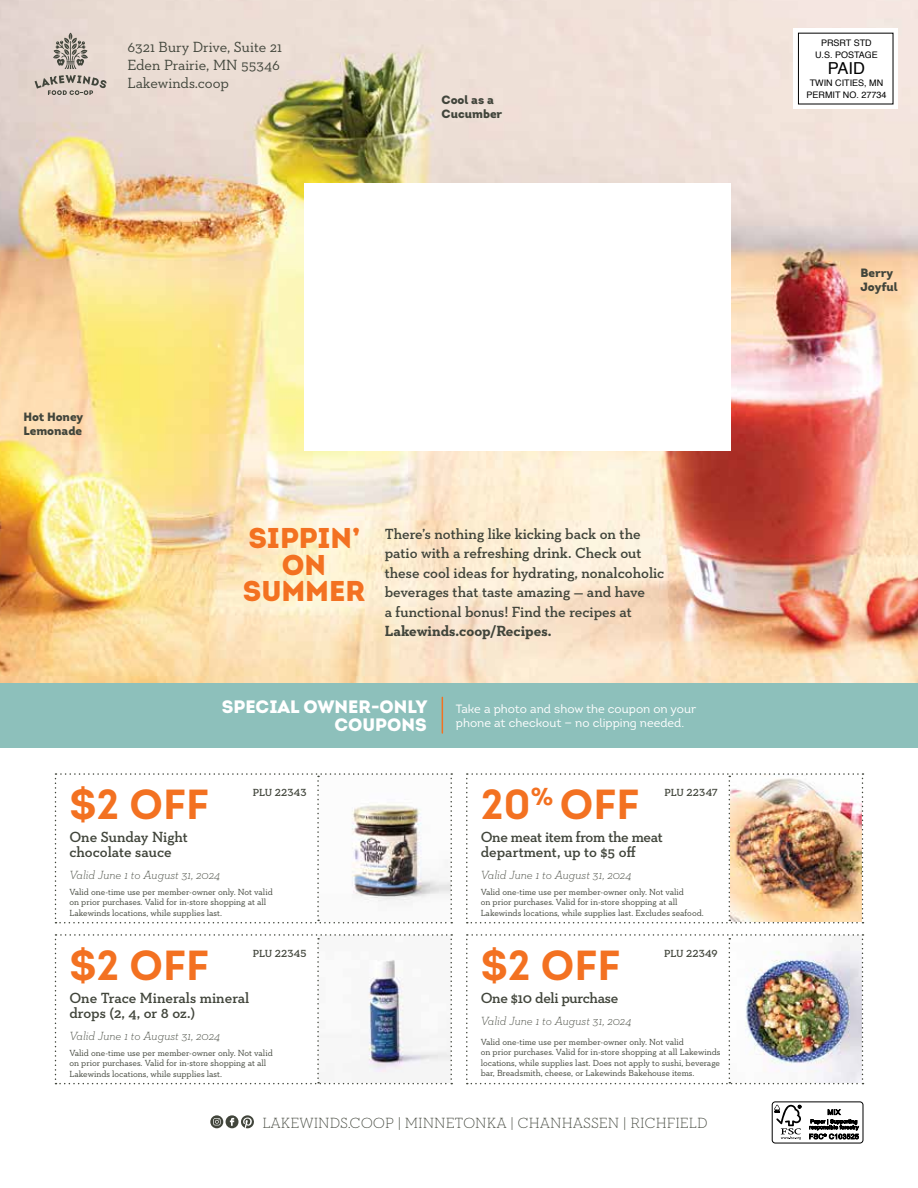
<style>
.page{position:relative;width:918px;height:1188px;background:#fff}
.page>*{position:absolute;margin:0;border:0;box-sizing:border-box;transform-origin:0 0}
.t1{font:700 42px "Intro";color:#f37121}
.t2{font:900 28.65px/26.4px "Intro";letter-spacing:-.005em;color:#f37121;text-align:center}
.t3{font:18px/18.6px "Intro Black Caps";color:#fff;text-align:right}
.t4{font:16.5px "Helvetica";color:#000}
.t5{font:600 15px/19.5px "Neutraface Slab Text";letter-spacing:-.005em;color:#41453b}
.t6{font:15px/18px "Neutraface Slab Text";color:#41453b}
.t7{font:300 15px "Neutraface Slab Text";color:#41453b}
.t8{font:700 15px "Neutraface Slab Text";color:#41453b}
.t9{font:600 15px "Neutraface Slab Text";letter-spacing:-.025em;color:#41453b}
.t10{font:italic 300 12px "Neutraface Slab Text";color:#41453b}
.t11{font:12px/14.1px "Intro";color:#fff}
.t12{font:900 12px/14.4px "Intro";color:#41453b}
.t13{font:600 10.5px "Neutraface Slab Text";color:#41453b}
.t14{font:9px/10.5px "Neutraface Slab Text";letter-spacing:-.005em;color:#41453b}
.t15{font:9px/12px "Helvetica";color:#000;text-align:center}
</style>
<div class="page">
<img style="left:0;top:0;width:918px;height:683px">
<div style="left:0;top:683px;width:918px;height:65px;background:#8dc0bb"></div>
<div style="left:794px;top:29px;width:104px;height:80px;background:#fff"></div>
<hr style="left:442px;top:697px;width:1px;height:36px;background:#f37121">
<svg style="left:210px;top:1115px;width:44px;height:13px"></svg>
<svg style="left:35px;top:75px;width:72px;height:20px"></svg>
<svg style="left:53px;top:33px;width:35px;height:36px"></svg>
<div style="left:772px;top:1102px;width:91px;height:41px;border:1px solid #000;border-radius:3px"></div>
<svg style="left:774px;top:1105px;width:27px;height:35px"></svg>
<svg style="left:809px;top:1109px;width:50px;height:30px"></svg>
<img style="left:466px;top:773px;width:398px;height:150px">
<div style="left:304px;top:184px;width:427px;height:267px;background:#fff"></div>
<svg style="left:55px;top:934px;width:397px;height:150px"></svg>
<img style="left:466px;top:934px;width:398px;height:150px">
<svg style="left:55px;top:773px;width:397px;height:150px"></svg>
<h3 class="t6" style="left:127px;top:37px;width:156px">6321 Bury Drive, Suite 21<br>Eden Prairie, MN 55346<br>Lakewinds.coop</h3>
<p class="t15" style="left:815px;top:37px;width:64px">PRSRT STD<br>U.S. POSTAGE</p>
<h3 class="t4" style="left:828px;top:56px;width:39px">PAID</h3>
<p class="t15" style="left:807px;top:78px;width:81px">TWIN CITIES, MN<br>PERMIT NO. 27734</p>
<h3 class="t12" style="left:442px;top:92px;width:62px">Cool as a<br>Cucumber</h3>
<h3 class="t12" style="left:23px;top:409px;width:61px">Hot Honey<br>Lemonade</h3>
<h2 class="t2" style="left:243px;top:525px;width:124px">SIPPIN’<br>ON<br>SUMMER</h2>
<h3 class="t5" style="left:385px;top:524px;width:281px">There’s nothing like kicking back on the patio with a refreshing drink. Check out these cool ideas for hydrating, nonalcoholic beverages that taste amazing — and have<br>a functional bonus! Find the recipes at</h3>
<h3 class="t8" style="left:385px;top:622px;width:168px">Lakewinds.coop/Recipes.</h3>
<h3 class="t3" style="left:222px;top:697px;width:207px">SPECIAL OWNER-ONLY<br>COUPONS</h3>
<h3 class="t11" style="left:456px;top:701px;width:242px">Take a photo and show the coupon on your phone at checkout — no clipping needed.</h3>
<h1 class="t1" style="left:69px;top:778px;width:141px">$2 OFF</h1>
<h3 class="t5" style="left:69px;top:829px;width:120px;line-height:15px">One Sunday Night chocolate sauce</h3>
<h3 class="t10" style="left:69px;top:868px;width:152px">Valid June 1 to August 31, 2024</h3>
<p class="t13" style="left:253px;top:786px;width:55px">PLU 22343</p>
<h1 class="t1" style="left:481px;top:778px;width:160px">20<sup>%</sup> OFF</h1>
<h3 class="t5" style="left:481px;top:829px;width:184px;line-height:15px">One meat item from the meat department, up to $5 off</h3>
<h3 class="t10" style="left:481px;top:868px;width:152px">Valid June 1 to August 31, 2024</h3>
<p class="t13" style="left:665px;top:786px;width:55px">PLU 22347</p>
<p class="t14" style="left:69px;top:886px;width:205px">Valid one-time use per member-owner only. Not valid on prior purchases. Valid for in-store shopping at all<br>Lakewinds locations, while supplies last.</p>
<p class="t14" style="left:481px;top:886px;width:225px">Valid one-time use per member-owner only. Not valid<br>on prior purchases. Valid for in-store shopping at all<br>Lakewinds locations, while supplies last. Excludes seafood.</p>
<h1 class="t1" style="left:69px;top:939px;width:141px">$2 OFF</h1>
<h3 class="t5" style="left:69px;top:990px;width:182px;line-height:15px">One Trace Minerals mineral drops (2, 4, or 8 oz.)</h3>
<h3 class="t10" style="left:69px;top:1028px;width:152px">Valid June 1 to August 31, 2024</h3>
<h1 class="t1" style="left:481px;top:939px;width:141px">$2 OFF</h1>
<h3 class="t9" style="left:481px;top:988px;width:139px">One $10 deli purchase</h3>
<h3 class="t10" style="left:481px;top:1013px;width:152px">Valid June 1 to August 31, 2024</h3>
<p class="t13" style="left:253px;top:947px;width:55px">PLU 22345</p>
<p class="t13" style="left:664px;top:947px;width:55px">PLU 22349</p>
<p class="t14" style="left:69px;top:1047px;width:205px">Valid one-time use per member-owner only. Not valid on prior purchases. Valid for in-store shopping at all<br>Lakewinds locations, while supplies last.</p>
<p class="t14" style="left:481px;top:1037px;width:241px">Valid one-time use per member-owner only. Not valid<br>on prior purchases. Valid for in-store shopping at all Lakewinds locations, while supplies last. Does not apply to sushi, beverage bar, Breadsmith, cheese, or Lakewinds Bakehouse items.</p>
<h3 class="t7" style="left:262px;top:1113px;width:447px">LAKEWINDS.COOP | MINNETONKA | CHANHASSEN | RICHFIELD</h3>
<h3 class="t12" style="left:861px;top:265px;width:39px">Berry<br>Joyful</h3>
</div>
